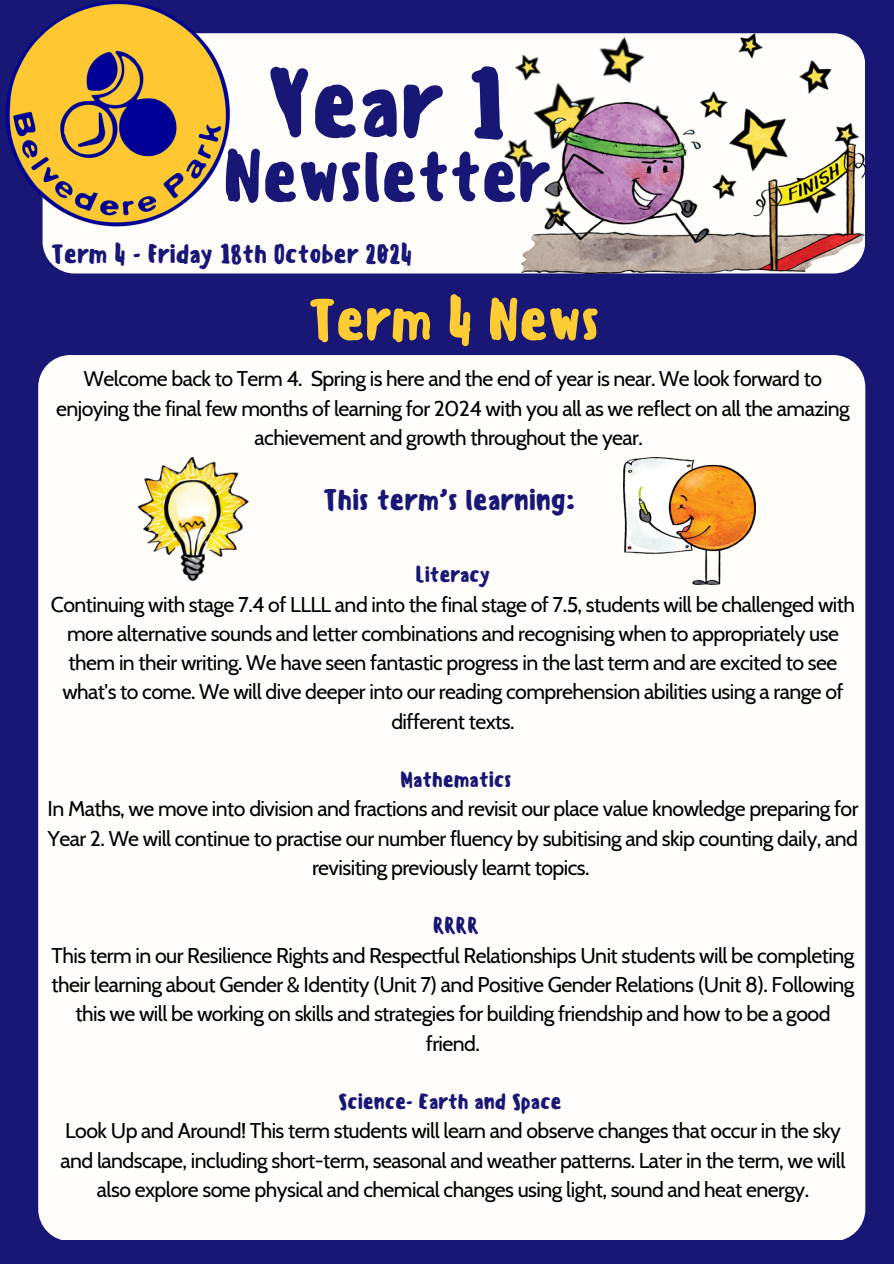
<style>
.page{position:relative;width:894px;height:1264px;background:#fff}
.page>*{position:absolute;margin:0;border:0;box-sizing:border-box;transform-origin:0 0}
.t1{font:500 93px "Sensei";color:#181775}
.t2{font:500 70.2px "Sensei";letter-spacing:-.025em;color:#181775}
.t3{font:500 56.25px "Sensei";letter-spacing:-.025em;color:#fc3}
.t4{font:500 28.8px "Sensei";letter-spacing:-.025em;color:#181775}
.t5{font:500 25.5px "Sensei";letter-spacing:-.025em;color:#181775}
.t6{font:21.3px/29.2px "Cabin";letter-spacing:-.025em;color:#000;text-align:center}
.t7{font:500 21.3px "Sensei";letter-spacing:-.025em;color:#181775}
</style>
<div class="page">
<div style="left:0;top:0;width:893px;height:1263px;background:#181775"></div>
<div style="left:43px;top:33px;width:821px;height:240px;background:#fffdfa;border-radius:32px"></div>
<div style="left:38px;top:355px;width:827px;height:884px;background:#fffdfa;border-radius:32px"></div>
<img style="left:6px;top:1px;width:225px;height:226px">
<img style="left:694px;top:33px;width:164px;height:70px">
<img style="left:504px;top:36px;width:141px;height:132px">
<img style="left:521px;top:103px;width:344px;height:171px">
<img style="left:138px;top:458px;width:110px;height:122px">
<img style="left:623px;top:458px;width:132px;height:127px">
<p class="t1" style="left:266px;top:49px;width:243px">Year 1</p>
<p class="t2" style="left:222px;top:135px;width:329px">Newsletter</p>
<p class="t5" style="left:51px;top:239px;width:363px">Term 4 - Friday 18th October 2024</p>
<p class="t3" style="left:307px;top:286px;width:294px">Term 4 News</p>
<p class="t6" style="left:56px;top:364px;width:795px">Welcome back to Term 4. Spring is here and the end of year is near. We look forward to enjoying the final few months of learning for 2024 with you all as we reflect on all the amazing achievement and growth throughout the year.</p>
<p class="t4" style="left:323px;top:483px;width:254px">This term’s learning:</p>
<h2 class="t7" style="left:415px;top:562px;width:76px">Literacy</h2>
<p class="t6" style="left:51px;top:589px;width:805px">Continuing with stage 7.4 of LLLL and into the final stage of 7.5, students will be challenged with more alternative sounds and letter combinations and recognising when to appropriately use them in their writing. We have seen fantastic progress in the last term and are excited to see what's to come. We will dive deeper into our reading comprehension abilities using a range of different texts.</p>
<h3 class="t7" style="left:400px;top:767px;width:113px">Mathematics</h3>
<p class="t6" style="left:47px;top:794px;width:812px">In Maths, we move into division and fractions and revisit our place value knowledge preparing for<br>Year 2. We will continue to practise our number fluency by subitising and skip counting daily, and revisiting previously learnt topics.</p>
<p class="t7" style="left:432px;top:913px;width:48px">RRRR</p>
<p class="t6" style="left:52px;top:940px;width:804px">This term in our Resilience Rights and Respectful Relationships Unit students will be completing their learning about Gender &amp; Identity (Unit 7) and Positive Gender Relations (Unit 8). Following this we will be working on skills and strategies for building friendship and how to be a good friend.</p>
<p class="t7" style="left:338px;top:1088px;width:225px">Science- Earth and Space</p>
<p class="t6" style="left:61px;top:1116px;width:786px">Look Up and Around! This term students will learn and observe changes that occur in the sky and landscape, including short-term, seasonal and weather patterns. Later in the term, we will also explore some physical and chemical changes using light, sound and heat energy.</p>
</div>
